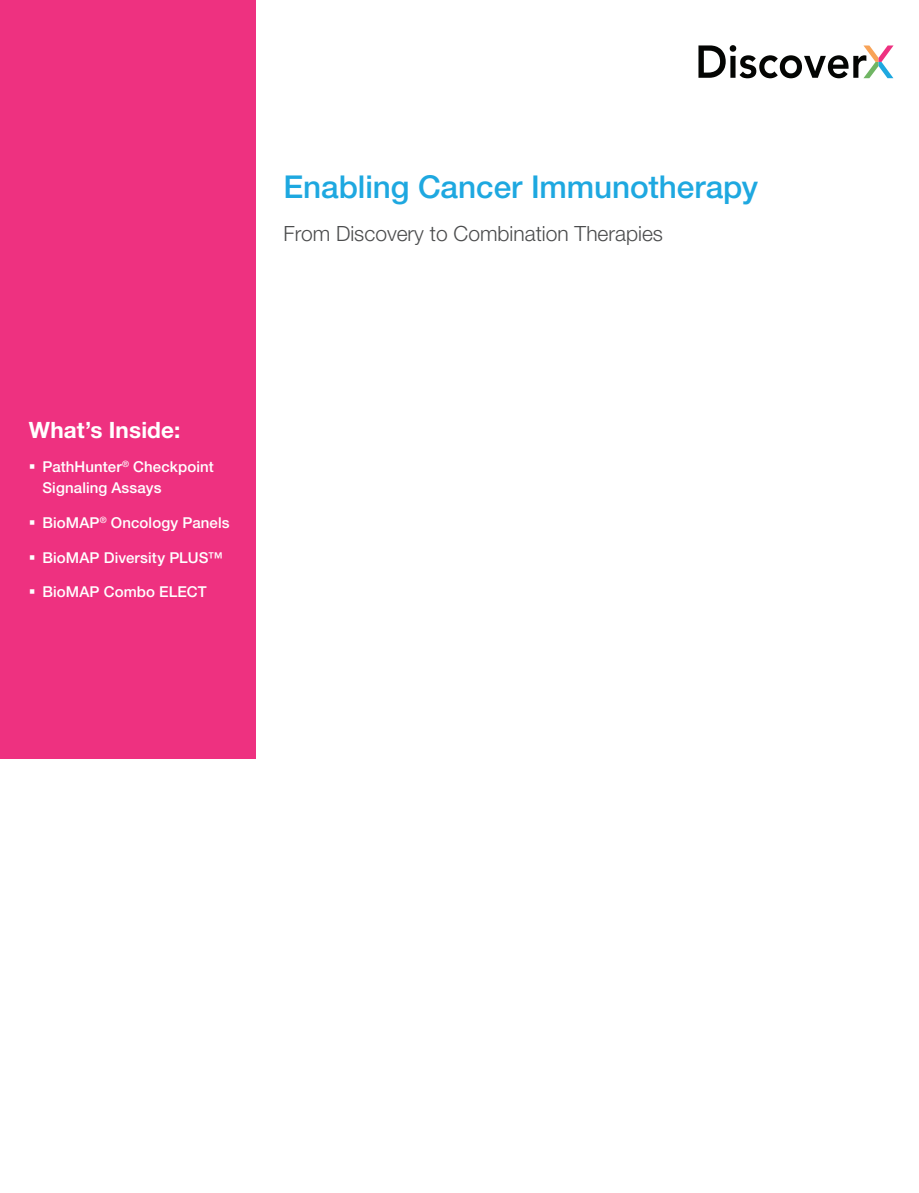
<style>
.page{position:relative;width:919px;height:1193px;background:#fff}
.page>*{position:absolute;margin:0;border:0;box-sizing:border-box;transform-origin:0 0}
.t1{font:500 31.5px "Helvetica Neue LT Std";letter-spacing:-.005em;color:#1ea8e0}
.t2{font:700 22.5px "Helvetica Neue LT Std";letter-spacing:.005em;color:#fff}
.t3{font:300 21px "Helvetica Neue LT Std";color:#4b4c4d}
.t4{font:500 15px/21px "Helvetica Neue LT Std";letter-spacing:.005em;color:#fff}
</style>
<div class="page">
<svg style="left:698px;top:45px;width:195px;height:33px"></svg>
<div style="left:0;top:0;width:256px;height:758px;background:#ee3180"></div>
<h1 class="t1" style="left:283px;top:167px;width:476px">Enabling Cancer Immunotherapy</h1>
<h3 class="t3" style="left:283px;top:220px;width:381px">From Discovery to Combination Therapies</h3>
<h2 class="t2" style="left:29px;top:416px;width:153px">What’s Inside:</h2>
<p class="t4" style="left:42px;top:456px;width:173px">PathHunter<sup>®</sup> Checkpoint<br>Signaling Assays</p>
<p class="t4" style="left:42px;top:512px;width:189px">BioMAP<sup>®</sup> Oncology Panels</p>
<p class="t4" style="left:42px;top:546px;width:182px">BioMAP Diversity PLUS™</p>
<p class="t4" style="left:42px;top:581px;width:166px">BioMAP Combo ELECT</p>
</div>
